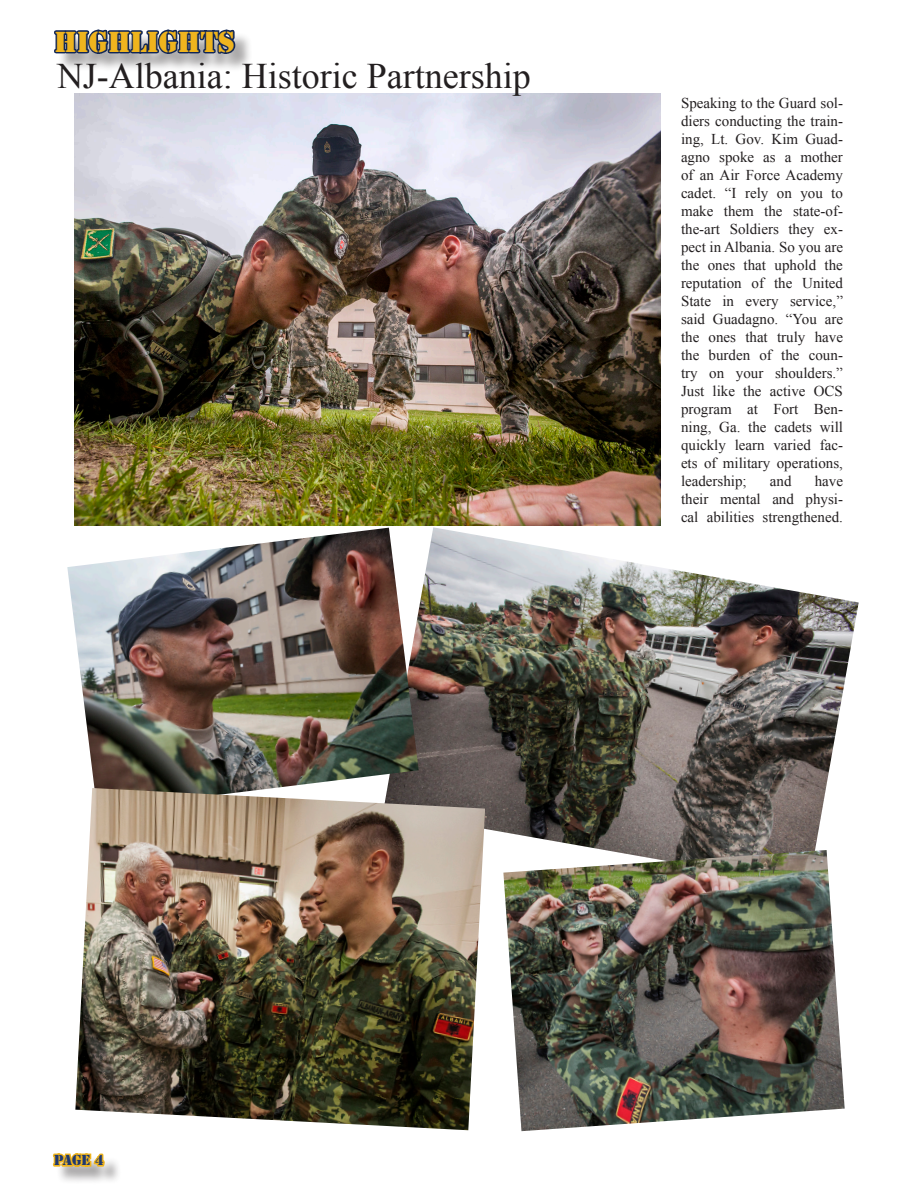
<style>
.page{position:relative;width:918px;height:1188px;background:#fff}
.page>*{position:absolute;margin:0;border:0;box-sizing:border-box;transform-origin:0 0}
.t1{font:36px "Times New Roman";color:#231f20}
.t2{font:27px "Stencil Std";color:#efb41e}
.t3{font:15px/18px "Times New Roman";color:#231f20;text-align:justify}
.t4{font:13.5px "Stencil Std";color:#1f3970}
</style>
<div class="page">
<div style="left:56px;top:1156px;width:67px;height:29px;background:#231f20;opacity:.4"></div>
<svg style="left:52px;top:1153px;width:54px;height:32px"></svg>
<div style="left:57px;top:33px;width:196px;height:39px;background:#231f20;opacity:.4"></div>
<svg style="left:54px;top:29px;width:183px;height:26px;background:#606c88"></svg>
<img style="left:74px;top:94px;width:587px;height:432px">
<img style="left:386px;top:527px;width:473px;height:323px">
<img style="left:67px;top:528px;width:352px;height:260px">
<img style="left:75px;top:788px;width:410px;height:342px">
<img style="left:503px;top:850px;width:342px;height:281px">
<p class="t2" style="left:54px;top:24px;width:182px">HIGHLIGHTS</p>
<p class="t1" style="left:57px;top:52px;width:475px">NJ-Albania: Historic Partnership</p>
<p class="t3" style="left:681px;top:94px;width:164px">Speaking to the Guard sol&shy;diers conducting the train&shy;ing, Lt. Gov. Kim Guad&shy;agno spoke as a mother of an Air Force Academy cadet. “I rely on you to make them the state-of&shy;the-art Soldiers they ex&shy;pect in Albania. So you are the ones that uphold the reputation of the United State in every service,” said Guadagno. “You are the ones that truly have the burden of the coun&shy;try on your shoulders.”</p>
<p class="t3" style="left:681px;top:382px;width:164px">Just like the active OCS program at Fort Ben&shy;ning, Ga. the cadets will quickly learn varied fac&shy;ets of military operations, leadership;</p>
<p class="t3" style="left:681px;top:472px;width:163px;text-indent:134px">have their mental and physi&shy;cal abilities strengthened.</p>
<p class="t3" style="left:770px;top:472px;width:23px">and</p>
<p class="t4" style="left:54px;top:1151px;width:51px">Page 4</p>
</div>
